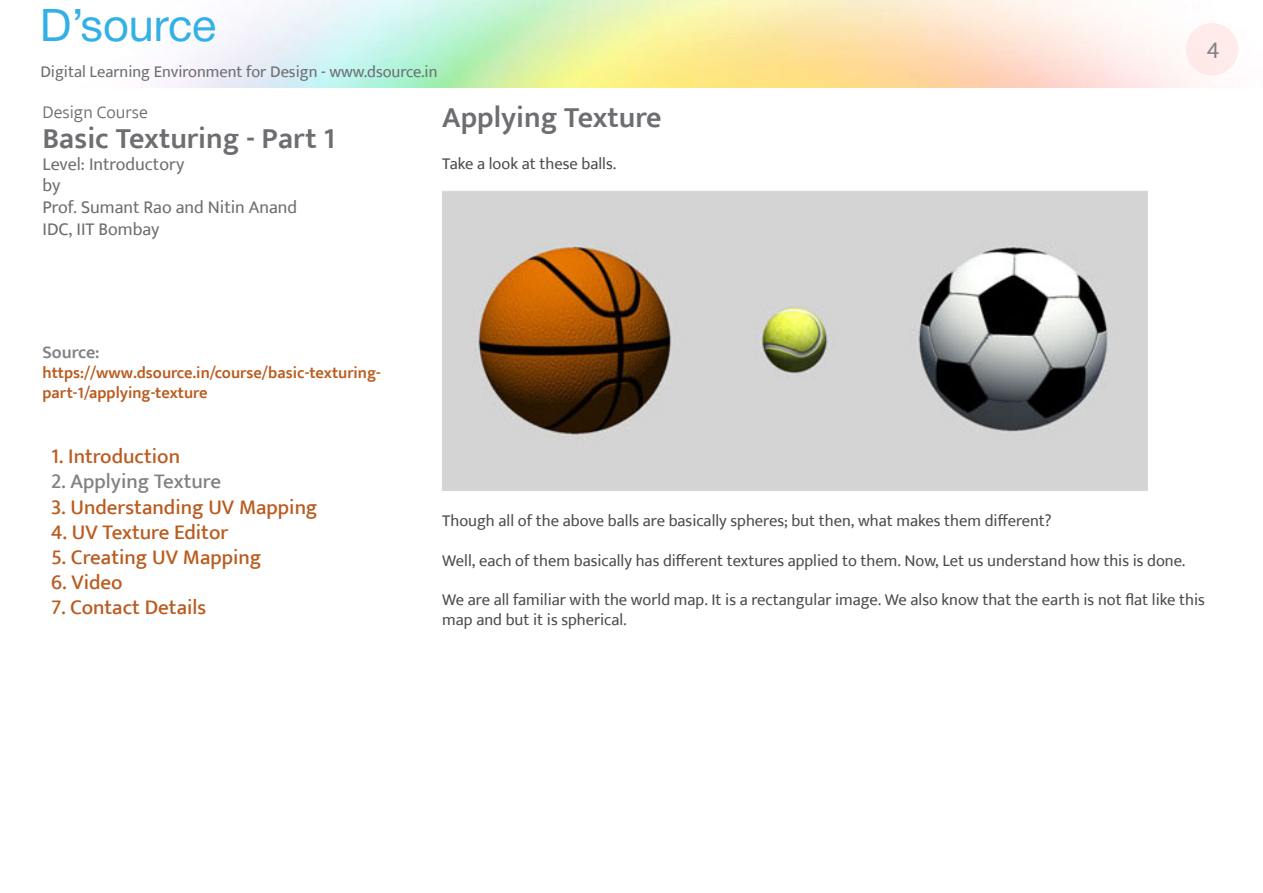
<style>
.page{position:relative;width:1263px;height:893px;background:#fff}
.page>*{position:absolute;margin:0;border:0;box-sizing:border-box;transform-origin:0 0}
.t1{font:45px "Helvetica Neue";color:#33b0e5}
.t2{font:600 30px "Ek Mukta";color:#6d6e71}
.t3{font:24px "Ek Mukta";color:#808285}
.t4{font:500 21px "Ek Mukta";color:#ba5c20}
.t5{font:500 21px "Ek Mukta";color:#808285}
.t6{font:18px/21.6px "Ek Mukta";color:#6d6e71}
.t7{font:300 18px "Ek Mukta";color:#6d6e71}
.t8{font:600 18px "Ek Mukta";color:#808285}
.t9{font:16.5px/19.8px "Ek Mukta";color:#4d4d4f}
.t10{font:600 16.5px/19.8px "Ek Mukta";color:#ba5c20}
.t11{font:16.5px "Ek Mukta";color:#6d6e71}
</style>
<div class="page">
<div style="left:1186px;top:23px;width:52px;height:52px;background:#feeaea;border-radius:50%"></div>
<img style="left:444px;top:193px;width:701px;height:295px">
<h1 class="t1" style="left:40px;top:-7px;width:178px">D’source</h1>
<p class="t11" style="left:40px;top:62px;width:399px">Digital Learning Environment for Design - www.dsource.in</p>
<p class="t7" style="left:43px;top:101px;width:107px">Design Course</p>
<h2 class="t2" style="left:43px;top:120px;width:294px">Basic Texturing - Part 1</h2>
<p class="t6" style="left:43px;top:153px;width:256px">Level: Introductory<br>by<br>Prof. Sumant Rao and Nitin Anand<br>IDC, IIT Bombay</p>
<p class="t8" style="left:43px;top:342px;width:59px">Source:</p>
<p class="t10" style="left:43px;top:363px;width:340px">https://www.dsource.in/course/basic-texturing&shy;part-1/applying-texture</p>
<h2 class="t2" style="left:442px;top:100px;width:221px">Applying Texture</h2>
<p class="t9" style="left:442px;top:153px;width:175px">Take a look at these balls.</p>
<h3 class="t3" style="left:1207px;top:35px;width:14px">4</h3>
<p class="t4" style="left:51px;top:444px;width:131px">1. Introduction</p>
<p class="t5" style="left:51px;top:469px;width:171px">2. Applying Texture</p>
<p class="t4" style="left:51px;top:494px;width:268px">3. Understanding UV Mapping</p>
<p class="t4" style="left:51px;top:519px;width:179px">4. UV Texture Editor</p>
<p class="t4" style="left:51px;top:544px;width:212px">5. Creating UV Mapping</p>
<p class="t4" style="left:51px;top:570px;width:73px">6. Video</p>
<p class="t4" style="left:51px;top:595px;width:157px">7. Contact Details</p>
<p class="t9" style="left:442px;top:511px;width:611px">Though all of the above balls are basically spheres; but then, what makes them different?</p>
<p class="t9" style="left:442px;top:550px;width:745px">Well, each of them basically has different textures applied to them. Now, Let us understand how this is done.</p>
<p class="t9" style="left:442px;top:590px;width:764px">We are all familiar with the world map. It is a rectangular image. We also know that the earth is not flat like this map and but it is spherical.</p>
</div>
